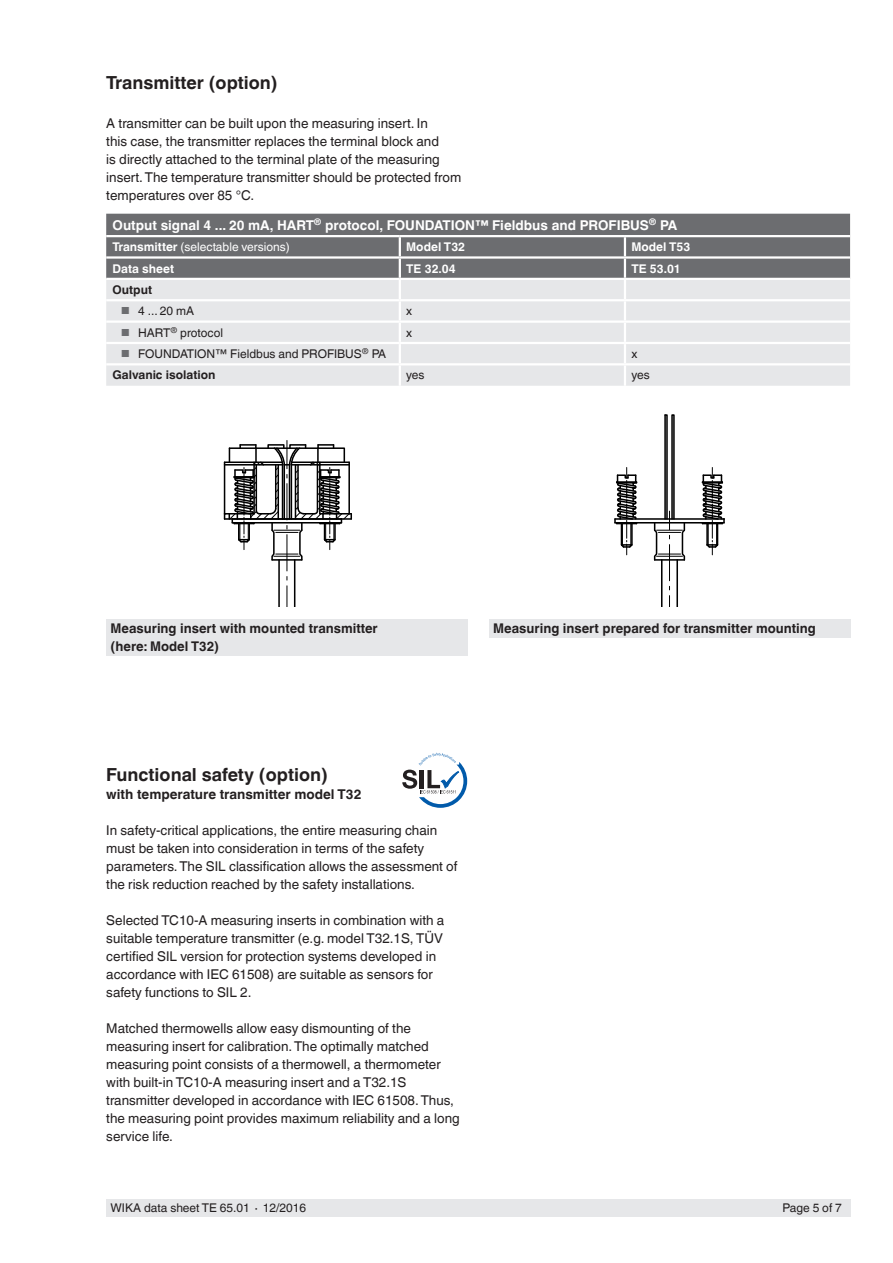
<style>
.page{position:relative;width:893px;height:1263px;background:#fff}
.page>*{position:absolute;margin:0;border:0;box-sizing:border-box;transform-origin:0 0}
.t1{font:700 18px "Helvetica World";color:#231f20}
.t2{font:13.5px/18px "Helvetica World";color:#231f20}
.t3{font:700 13.5px "Helvetica World";color:#fff}
.t4{font:700 13.5px "Helvetica World";color:#231f20}
.t5{font:700 13.35px/18px "Helvetica World";color:#231f20}
.t6{font:12px "Helvetica World";color:#231f20}
.t7{font:700 12px "Helvetica World";color:#fff}
.t8{font:12px "Helvetica World";color:#fff}
.t9{font:700 12px "Helvetica World";color:#231f20}
.s1{font-weight:700}
.s2{font-size:10.2px;color:#6c6d70}
</style>
<div class="page">
<div style="left:106px;top:1199px;width:744px;height:17px;background:#e6e7e9"></div>
<div style="left:106px;top:214px;width:744px;height:64px;background:#6c6d70"></div>
<div style="left:106px;top:280px;width:744px;height:106px;background:#e6e7e9"></div>
<hr style="left:106px;top:235px;width:294px;height:2px;background:#fff">
<hr style="left:400px;top:235px;width:225px;height:2px;background:#fff">
<hr style="left:625px;top:235px;width:225px;height:2px;background:#fff">
<hr style="left:106px;top:256px;width:294px;height:3px;background:#fff">
<hr style="left:400px;top:256px;width:225px;height:3px;background:#fff">
<hr style="left:625px;top:256px;width:225px;height:3px;background:#fff">
<hr style="left:106px;top:299px;width:294px;height:2px;background:#fff">
<hr style="left:400px;top:299px;width:225px;height:2px;background:#fff">
<hr style="left:625px;top:299px;width:225px;height:2px;background:#fff">
<hr style="left:106px;top:320px;width:294px;height:3px;background:#fff">
<hr style="left:400px;top:320px;width:225px;height:3px;background:#fff">
<hr style="left:625px;top:320px;width:225px;height:3px;background:#fff">
<hr style="left:106px;top:342px;width:294px;height:2px;background:#fff">
<hr style="left:400px;top:342px;width:225px;height:2px;background:#fff">
<svg style="left:399px;top:237px;width:2px;height:126px"></svg>
<hr style="left:625px;top:342px;width:225px;height:2px;background:#fff">
<svg style="left:624px;top:237px;width:2px;height:126px"></svg>
<hr style="left:106px;top:363px;width:294px;height:2px;background:#fff">
<hr style="left:400px;top:363px;width:225px;height:2px;background:#fff">
<hr style="left:399px;top:365px;width:2px;height:21px;background:#fff">
<hr style="left:625px;top:363px;width:225px;height:2px;background:#fff">
<hr style="left:624px;top:365px;width:2px;height:21px;background:#fff">
<hr style="left:106px;top:278px;width:294px;height:2px;background:#fff">
<hr style="left:400px;top:278px;width:225px;height:2px;background:#fff">
<hr style="left:625px;top:278px;width:225px;height:2px;background:#fff">
<hr style="left:615px;top:522px;width:109px;height:1px;background:#000">
<hr style="left:615px;top:518px;width:109px;height:2px;background:#000">
<hr style="left:661px;top:560px;width:1px;height:46px;background:#000">
<hr style="left:676px;top:560px;width:2px;height:46px;background:#000">
<hr style="left:669px;top:545px;width:1px;height:36px;background:#000">
<svg style="left:614px;top:467px;width:23px;height:88px"></svg>
<svg style="left:701px;top:467px;width:24px;height:88px"></svg>
<svg style="left:652px;top:414px;width:34px;height:147px"></svg>
<hr style="left:278px;top:560px;width:2px;height:46px;background:#000">
<hr style="left:294px;top:560px;width:1px;height:46px;background:#000">
<hr style="left:287px;top:535px;width:1px;height:36px;background:#000">
<svg style="left:287px;top:586px;width:1px;height:20px"></svg>
<hr style="left:224px;top:462px;width:1px;height:57px;background:#000">
<svg style="left:225px;top:440px;width:127px;height:121px"></svg>
<svg style="left:402px;top:753px;width:65px;height:55px"></svg>
<div style="left:106px;top:619px;width:362px;height:36px;background:#e6e7e9"></div>
<div style="left:489px;top:619px;width:361px;height:18px;background:#e6e7e9"></div>
<div style="left:676px;top:403px;width:59px;height:20px;background:#fff"></div>
<h1 class="t1" style="left:106px;top:73px;width:173px">Transmitter (option)</h1>
<p class="t2" style="left:106px;top:115px;width:356px">A transmitter can be built upon the measuring insert. In<br>this case, the transmitter replaces the terminal block and<br>is directly attached to the terminal plate of the measuring insert. The temperature transmitter should be protected from temperatures over 85 °C.</p>
<p class="t3" style="left:113px;top:217px;width:566px">Output signal 4 ... 20 mA, HART<sup>®</sup> protocol, FOUNDATION™ Fieldbus and PROFIBUS<sup>®</sup> PA</p>
<p class="t8" style="left:113px;top:240px;width:179px"><span class="s1">Transmitter</span> (selectable versions)</p>
<p class="t7" style="left:406px;top:240px;width:60px">Model T32</p>
<p class="t7" style="left:631px;top:240px;width:60px">Model T53</p>
<p class="t7" style="left:113px;top:261px;width:63px">Data sheet</p>
<p class="t7" style="left:406px;top:261px;width:51px">TE 32.04</p>
<p class="t7" style="left:631px;top:261px;width:51px">TE 53.01</p>
<p class="t9" style="left:113px;top:283px;width:41px">Output</p>
<p class="t6" style="left:121px;top:304px;width:75px"><span class="s2">■</span> 4 ... 20 mA</p>
<p class="t6" style="left:406px;top:304px;width:7px">x</p>
<p class="t6" style="left:121px;top:325px;width:103px"><span class="s2">■</span> HART<sup>®</sup> protocol</p>
<p class="t6" style="left:406px;top:325px;width:7px">x</p>
<p class="t6" style="left:121px;top:347px;width:267px"><span class="s2">■</span> FOUNDATION™ Fieldbus and PROFIBUS<sup>®</sup> PA</p>
<p class="t6" style="left:631px;top:347px;width:7px">x</p>
<p class="t9" style="left:113px;top:368px;width:104px">Galvanic isolation</p>
<p class="t6" style="left:406px;top:368px;width:20px">yes</p>
<p class="t6" style="left:631px;top:368px;width:20px">yes</p>
<p class="t5" style="left:111px;top:620px;width:269px">Measuring insert with mounted transmitter (here: Model T32)</p>
<p class="t5" style="left:493px;top:620px;width:324px">Measuring insert prepared for transmitter mounting</p>
<h1 class="t1" style="left:106px;top:764px;width:223px">Functional safety (option)</h1>
<p class="t4" style="left:106px;top:786px;width:257px">with temperature transmitter model T32</p>
<p class="t2" style="left:106px;top:821px;width:353px">In safety-critical applications, the entire measuring chain must be taken into consideration in terms of the safety parameters. The SIL classification allows the assessment of the risk reduction reached by the safety installations.</p>
<p class="t2" style="left:106px;top:911px;width:340px">Selected TC10-A measuring inserts in combination with a suitable temperature transmitter (e.g. model T32.1S, TÜV certified SIL version for protection systems developed in accordance with IEC 61508) are suitable as sensors for safety functions to SIL 2.</p>
<p class="t2" style="left:106px;top:1019px;width:355px">Matched thermowells allow easy dismounting of the measuring insert for calibration. The optimally matched measuring point consists of a thermowell, a thermometer with built-in TC10-A measuring insert and a T32.1S transmitter developed in accordance with IEC 61508. Thus, the measuring point provides maximum reliability and a long service life.</p>
<p class="t6" style="left:111px;top:1201px;width:197px">WIKA data sheet TE 65.01 ∙ 12/2016</p>
<p class="t6" style="left:782px;top:1201px;width:61px">Page 5 of 7</p>
</div>
